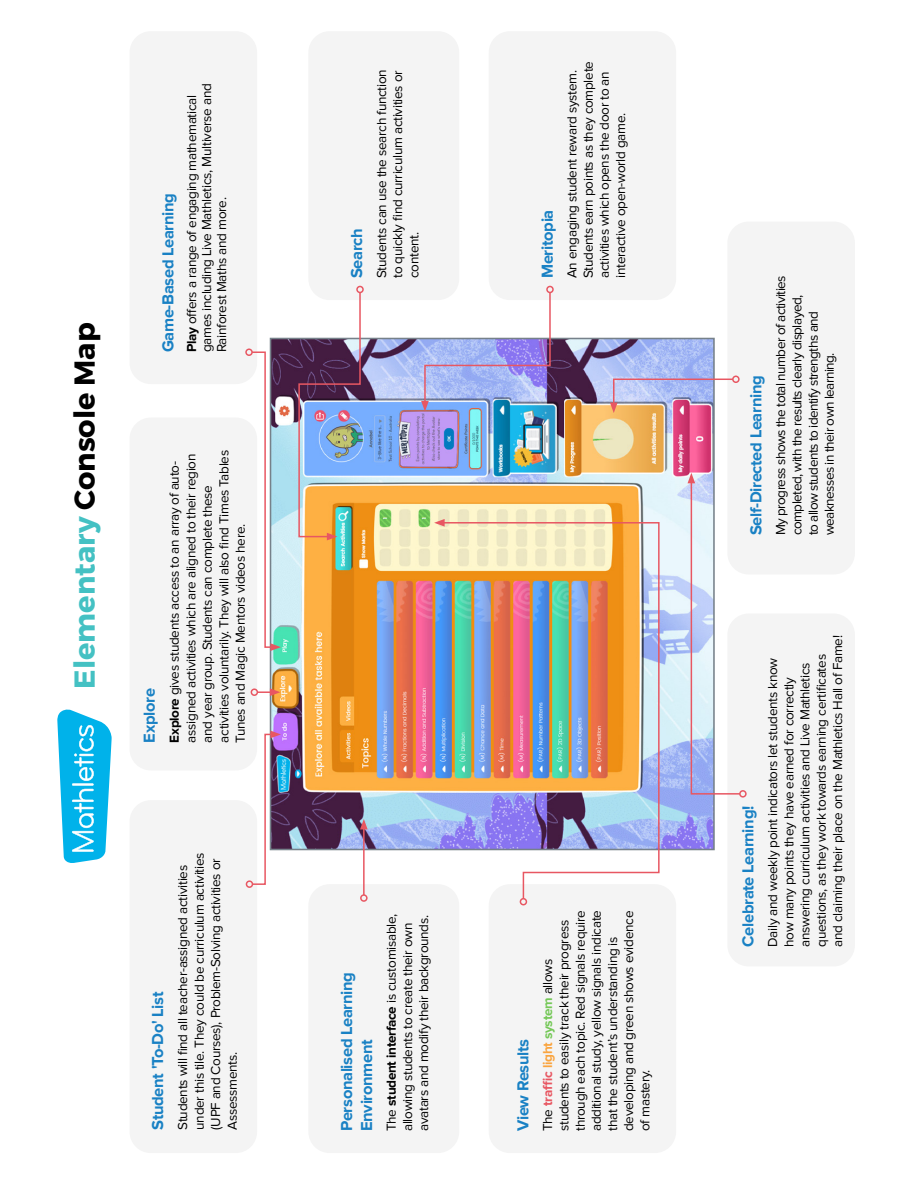
<style>
.page{position:relative;width:918px;height:1188px;background:#fff}
.page>*{position:absolute;margin:0;border:0;box-sizing:border-box;transform-origin:0 0}
.t1{font:700 28.8px "Montserrat";color:#44c1c3}
.t2{font:700 16.5px/19.8px "Proxima Nova";letter-spacing:-.02em;color:#1981c4}
.t3{font:13.5px/16.2px "Proxima Nova";letter-spacing:-.02em;color:#000}
.t4{font:13.5px/16.2px "Proxima Nova";letter-spacing:-.04em;color:#000}
.s1{color:#000}
.s2{font-weight:700}
.s3{font-weight:700;color:#e85762}
.s4{font-weight:700;color:#faa43e}
.s5{font-weight:700;color:#75c858}
</style>
<div class="page">
<img style="left:273px;top:341px;width:439px;height:506px">
<svg style="left:57px;top:709px;width:55px;height:154px"></svg>
<div style="left:130px;top:418px;width:127px;height:352px;background:#f4f4f4;border-radius:21px"></div>
<div style="left:130px;top:31px;width:127px;height:353px;background:#f4f4f4;border-radius:21px"></div>
<div style="left:130px;top:800px;width:127px;height:353px;background:#f4f4f4;border-radius:21px"></div>
<div style="left:308px;top:884px;width:151px;height:269px;background:#f4f4f4;border-radius:21px"></div>
<div style="left:489px;top:884px;width:187px;height:269px;background:#f4f4f4;border-radius:21px"></div>
<div style="left:727px;top:614px;width:128px;height:352px;background:#f4f4f4;border-radius:21px"></div>
<div style="left:727px;top:222px;width:128px;height:352px;background:#f4f4f4;border-radius:21px"></div>
<div style="left:308px;top:31px;width:151px;height:269px;background:#f4f4f4;border-radius:21px"></div>
<div style="left:489px;top:31px;width:187px;height:269px;background:#f4f4f4;border-radius:21px"></div>
<hr style="left:363px;top:827px;width:2px;height:68px;background:#e85762">
<div style="left:360px;top:894px;width:8px;height:8px;border:2px solid #e85762;border-radius:50%"></div>
<svg style="left:360px;top:819px;width:8px;height:10px"></svg>
<div style="left:246px;top:880px;width:7px;height:8px;border:2px solid #e85762;border-radius:50%"></div>
<svg style="left:251px;top:731px;width:30px;height:155px"></svg>
<div style="left:251px;top:688px;width:7px;height:8px;border:2px solid #e85762;border-radius:50%"></div>
<svg style="left:257px;top:688px;width:23px;height:8px"></svg>
<div style="left:245px;top:348px;width:8px;height:8px;border:2px solid #e85762;border-radius:50%"></div>
<svg style="left:251px;top:351px;width:30px;height:300px"></svg>
<svg style="left:441px;top:521px;width:219px;height:379px;background:#bfb1a8"></svg>
<div style="left:520px;top:898px;width:7px;height:7px;border:2px solid #e85762;border-radius:50%"></div>
<svg style="left:434px;top:519px;width:11px;height:8px"></svg>
<div style="left:546px;top:286px;width:8px;height:7px;border:2px solid #e85762;border-radius:50%"></div>
<svg style="left:421px;top:291px;width:130px;height:120px"></svg>
<div style="left:356px;top:286px;width:8px;height:7px;border:2px solid #e85762;border-radius:50%"></div>
<svg style="left:298px;top:291px;width:64px;height:249px"></svg>
<div style="left:739px;top:790px;width:8px;height:8px;border:2px solid #e85762;border-radius:50%"></div>
<svg style="left:688px;top:473px;width:53px;height:322px"></svg>
<div style="left:732px;top:376px;width:8px;height:7px;border:2px solid #e85762;border-radius:50%"></div>
<svg style="left:610px;top:378px;width:124px;height:35px"></svg>
<h1 class="t1" style="left:67px;top:689px;width:368px;rotate:-90deg">Elementary <span class="s1">Console Map</span></h1>
<p class="t2" style="left:159px;top:352px;width:161px;rotate:-90deg">Game-Based Learning</p>
<p class="t3" style="left:185px;top:352px;width:270px;line-height:15px;rotate:-90deg"><span class="s2">Play</span> offers a range of engaging mathematical games including Live Mathletics, Multiverse and<br>Rainforest Maths and more.</p>
<p class="t2" style="left:140px;top:743px;width:56px;rotate:-90deg">Explore</p>
<p class="t3" style="left:167px;top:743px;width:294px;rotate:-90deg"><span class="s2">Explore</span> gives students access to an array of auto&shy;assigned activities which are aligned to their region and year group. Students can complete these activities voluntarily. They will also find Times Tables Tunes and Magic Mentors videos here.</p>
<p class="t2" style="left:148px;top:1130px;width:140px;rotate:-90deg">Student 'To-Do' List</p>
<p class="t3" style="left:175px;top:1130px;width:279px;rotate:-90deg">Students will find all teacher-assigned activities under this tile. They could be curriculum activities (UPF and Courses), Problem-Solving activities or Assessments.</p>
<p class="t2" style="left:347px;top:278px;width:52px;rotate:-90deg">Search</p>
<p class="t3" style="left:374px;top:278px;width:211px;text-align:justify;rotate:-90deg">Students can use the search function to quickly find curriculum activities or content.</p>
<p class="t2" style="left:538px;top:278px;width:70px;rotate:-90deg">Meritopia</p>
<p class="t3" style="left:564px;top:278px;width:219px;rotate:-90deg">An engaging student reward system.<br>Students earn points as they complete activities which opens the door to an interactive open-world game.</p>
<p class="t2" style="left:337px;top:1131px;width:160px;rotate:-90deg">Personalised Learning<br>Environment</p>
<p class="t3" style="left:384px;top:1131px;width:219px;rotate:-90deg">The <span class="s2">student interface</span> is customisable, allowing students to create their own avatars and modify their backgrounds.</p>
<p class="t2" style="left:513px;top:1131px;width:94px;rotate:-90deg">View Results</p>
<p class="t3" style="left:540px;top:1131px;width:223px;rotate:-90deg">The <span class="s3">traffic</span> <span class="s4">light</span> <span class="s5">system</span> allows students to easily track their progress through each topic. Red signals require additional study, yellow signals indicate that the student’s understanding is developing and green shows evidence of mastery.</p>
<p class="t2" style="left:746px;top:535px;width:161px;rotate:-90deg">Self-Directed Learning</p>
<p class="t4" style="left:773px;top:535px;width:261px;rotate:-90deg">My progress shows the total number of activities completed, with the results clearly displayed,<br>to allow students to identify strengths and weaknesses in their own learning.</p>
<p class="t2" style="left:738px;top:947px;width:142px;rotate:-90deg">Celebrate Learning!</p>
<p class="t3" style="left:765px;top:947px;width:313px;rotate:-90deg">Daily and weekly point indicators let students know how many points they have earned for correctly answering curriculum activities and Live Mathletics questions, as they work towards earning certificates and claiming their place on the Mathletics Hall of Fame!</p>
</div>
